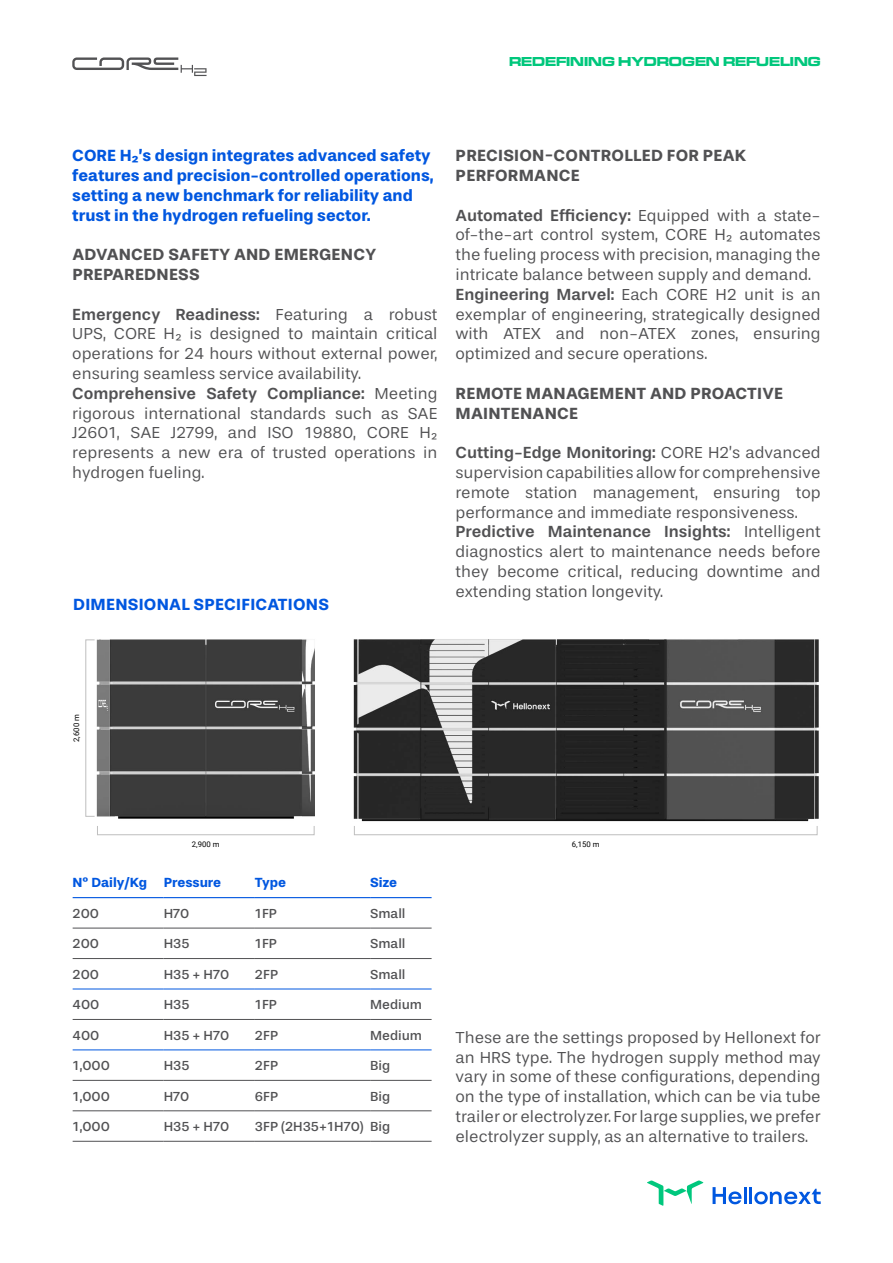
<style>
.page{position:relative;width:893px;height:1263px;background:#fff}
.page>*{position:absolute;margin:0;border:0;box-sizing:border-box;transform-origin:0 0}
.t1{font:16.5px/19.8px "Stevie Sans";color:#515153}
.t2{font:700 16.5px/19.8px "Stevie Sans";color:#0057e0}
.t3{font:700 16.5px/19.8px "Stevie Sans";letter-spacing:.015em;color:#515153}
.t4{font:13.5px "Stevie Sans";color:#515153}
.t5{font:13.5px "Microgramma D Bold Exte";color:#00c77c}
.t6{font:700 13.5px "Stevie Sans";color:#0057e0}
.t7{font:7.8px "Roboto";color:#000}
.s1{font-weight:500}
</style>
<div class="page">
<svg style="left:713px;top:1187px;width:33px;height:17px"></svg>
<hr style="left:749px;top:1187px;width:3px;height:17px;background:#0057e0">
<svg style="left:754px;top:1189px;width:67px;height:15px"></svg>
<svg style="left:647px;top:1180px;width:57px;height:26px"></svg>
<svg style="left:72px;top:57px;width:135px;height:19px"></svg>
<img style="left:85px;top:639px;width:230px;height:197px">
<img style="left:353px;top:639px;width:466px;height:197px">
<div style="left:86px;top:640px;width:9px;height:177px;border:1px solid #bfbfbf"></div>
<div style="left:97px;top:826px;width:217px;height:9px;border:1px solid #bfbfbf"></div>
<div style="left:354px;top:826px;width:463px;height:9px;border:1px solid #bfbfbf"></div>
<hr style="left:73px;top:928px;width:91px;height:1px;background:#515153">
<hr style="left:164px;top:928px;width:91px;height:1px;background:#515153">
<hr style="left:255px;top:928px;width:115px;height:1px;background:#515153">
<hr style="left:370px;top:928px;width:62px;height:1px;background:#515153">
<hr style="left:73px;top:958px;width:91px;height:1px;background:#515153">
<hr style="left:164px;top:958px;width:91px;height:1px;background:#515153">
<hr style="left:255px;top:958px;width:115px;height:1px;background:#515153">
<hr style="left:370px;top:958px;width:62px;height:1px;background:#515153">
<hr style="left:73px;top:1019px;width:91px;height:1px;background:#515153">
<hr style="left:164px;top:1019px;width:91px;height:1px;background:#515153">
<hr style="left:255px;top:1019px;width:115px;height:1px;background:#515153">
<hr style="left:370px;top:1019px;width:62px;height:1px;background:#515153">
<hr style="left:73px;top:1080px;width:91px;height:1px;background:#515153">
<hr style="left:164px;top:1080px;width:91px;height:1px;background:#515153">
<hr style="left:255px;top:1080px;width:115px;height:1px;background:#515153">
<hr style="left:370px;top:1080px;width:62px;height:1px;background:#515153">
<hr style="left:73px;top:1110px;width:91px;height:1px;background:#515153">
<hr style="left:164px;top:1110px;width:91px;height:1px;background:#515153">
<hr style="left:255px;top:1110px;width:115px;height:1px;background:#515153">
<hr style="left:370px;top:1110px;width:62px;height:1px;background:#515153">
<hr style="left:73px;top:1141px;width:91px;height:1px;background:#515153">
<hr style="left:164px;top:1141px;width:91px;height:1px;background:#515153">
<hr style="left:255px;top:1141px;width:115px;height:1px;background:#515153">
<hr style="left:370px;top:1141px;width:62px;height:1px;background:#515153">
<hr style="left:73px;top:897px;width:91px;height:1px;background:#0057e0">
<hr style="left:164px;top:897px;width:91px;height:1px;background:#0057e0">
<hr style="left:255px;top:897px;width:115px;height:1px;background:#0057e0">
<hr style="left:370px;top:897px;width:62px;height:1px;background:#0057e0">
<hr style="left:73px;top:989px;width:91px;height:1px;background:#0057e0">
<hr style="left:164px;top:989px;width:91px;height:1px;background:#0057e0">
<hr style="left:255px;top:989px;width:115px;height:1px;background:#0057e0">
<hr style="left:370px;top:989px;width:62px;height:1px;background:#0057e0">
<hr style="left:73px;top:1049px;width:91px;height:1px;background:#0057e0">
<hr style="left:164px;top:1049px;width:91px;height:1px;background:#0057e0">
<hr style="left:255px;top:1049px;width:115px;height:1px;background:#0057e0">
<hr style="left:370px;top:1049px;width:62px;height:1px;background:#0057e0">
<p class="t5" style="left:509px;top:53px;width:313px">REDEFINING HYDROGEN REFUELING</p>
<p class="t2" style="left:72px;top:146px;width:363px">CORE H2’s design integrates advanced safety features and precision-controlled operations, setting a new benchmark for reliability and trust in the hydrogen refueling sector.</p>
<p class="t3" style="left:72px;top:245px;width:305px">ADVANCED SAFETY AND EMERGENCY<br>PREPAREDNESS</p>
<p class="t1" style="left:72px;top:304px;width:367px"><span class="s1">Emergency Readiness:</span> Featuring a robust UPS, CORE H2 is designed to maintain critical operations for 24 hours without external power, ensuring seamless service availability.<br><span class="s1">Comprehensive Safety Compliance:</span> Meeting rigorous international standards such as SAE J2601, SAE J2799, and ISO 19880, CORE H2 represents a new era of trusted operations in hydrogen fueling.</p>
<p class="t2" style="left:73px;top:594px;width:257px">DIMENSIONAL SPECIFICATIONS</p>
<p class="t3" style="left:456px;top:146px;width:292px">PRECISION-CONTROLLED FOR PEAK<br>PERFORMANCE</p>
<p class="t1" style="left:455px;top:205px;width:367px"><span class="s1">Automated Efficiency:</span> Equipped with a state&shy;of-the-art control system, CORE H2 automates the fueling process with precision, managing the intricate balance between supply and demand.<br><span class="s1">Engineering Marvel:</span> Each CORE H2 unit is an exemplar of engineering, strategically designed with ATEX and non-ATEX zones, ensuring optimized and secure operations.</p>
<p class="t3" style="left:456px;top:383px;width:329px">REMOTE MANAGEMENT AND PROACTIVE<br>MAINTENANCE</p>
<p class="t1" style="left:455px;top:443px;width:367px"><span class="s1">Cutting-Edge Monitoring:</span> CORE H2’s advanced supervision capabilities allow for comprehensive remote station management, ensuring top performance and immediate responsiveness.<br><span class="s1">Predictive Maintenance Insights:</span> Intelligent diagnostics alert to maintenance needs before they become critical, reducing downtime and extending station longevity.</p>
<p class="t7" style="left:71px;top:742px;width:29px;rotate:-90deg">2,600 m</p>
<p class="t7" style="left:192px;top:839px;width:29px">2,900 m</p>
<p class="t7" style="left:572px;top:839px;width:29px">6,150 m</p>
<p class="t6" style="left:73px;top:874px;width:150px">Nº Daily/Kg Pressure</p>
<p class="t6" style="left:255px;top:874px;width:33px">Type</p>
<p class="t6" style="left:370px;top:874px;width:29px">Size</p>
<p class="t4" style="left:73px;top:906px;width:28px">200</p>
<p class="t4" style="left:164px;top:906px;width:27px">H70</p>
<p class="t4" style="left:255px;top:906px;width:24px">1FP</p>
<p class="t4" style="left:370px;top:906px;width:37px">Small</p>
<p class="t4" style="left:73px;top:936px;width:28px">200</p>
<p class="t4" style="left:164px;top:936px;width:27px">H35</p>
<p class="t4" style="left:255px;top:936px;width:24px">1FP</p>
<p class="t4" style="left:370px;top:936px;width:37px">Small</p>
<p class="t4" style="left:73px;top:966px;width:28px">200</p>
<p class="t4" style="left:164px;top:966px;width:67px">H35 + H70</p>
<p class="t4" style="left:255px;top:966px;width:25px">2FP</p>
<p class="t4" style="left:370px;top:966px;width:37px">Small</p>
<p class="t4" style="left:73px;top:997px;width:28px">400</p>
<p class="t4" style="left:164px;top:997px;width:27px">H35</p>
<p class="t4" style="left:255px;top:997px;width:24px">1FP</p>
<p class="t4" style="left:370px;top:997px;width:54px">Medium</p>
<p class="t4" style="left:73px;top:1027px;width:28px">400</p>
<p class="t4" style="left:164px;top:1027px;width:67px">H35 + H70</p>
<p class="t4" style="left:255px;top:1027px;width:25px">2FP</p>
<p class="t4" style="left:370px;top:1027px;width:54px">Medium</p>
<p class="t4" style="left:73px;top:1058px;width:39px">1,000</p>
<p class="t4" style="left:164px;top:1058px;width:27px">H35</p>
<p class="t4" style="left:255px;top:1058px;width:25px">2FP</p>
<p class="t4" style="left:370px;top:1058px;width:22px">Big</p>
<p class="t4" style="left:73px;top:1088px;width:39px">1,000</p>
<p class="t4" style="left:164px;top:1088px;width:27px">H70</p>
<p class="t4" style="left:255px;top:1088px;width:25px">6FP</p>
<p class="t4" style="left:370px;top:1088px;width:22px">Big</p>
<p class="t4" style="left:73px;top:1119px;width:39px">1,000</p>
<p class="t4" style="left:164px;top:1119px;width:67px">H35 + H70</p>
<p class="t4" style="left:255px;top:1119px;width:137px">3FP (2H35+1H70) Big</p>
<p class="t1" style="left:455px;top:1027px;width:367px;text-align:justify">These are the settings proposed by Hellonext for an HRS type. The hydrogen supply method may vary in some of these configurations, depending on the type of installation, which can be via tube trailer or electrolyzer. For large supplies, we prefer electrolyzer supply, as an alternative to trailers.</p>
</div>
